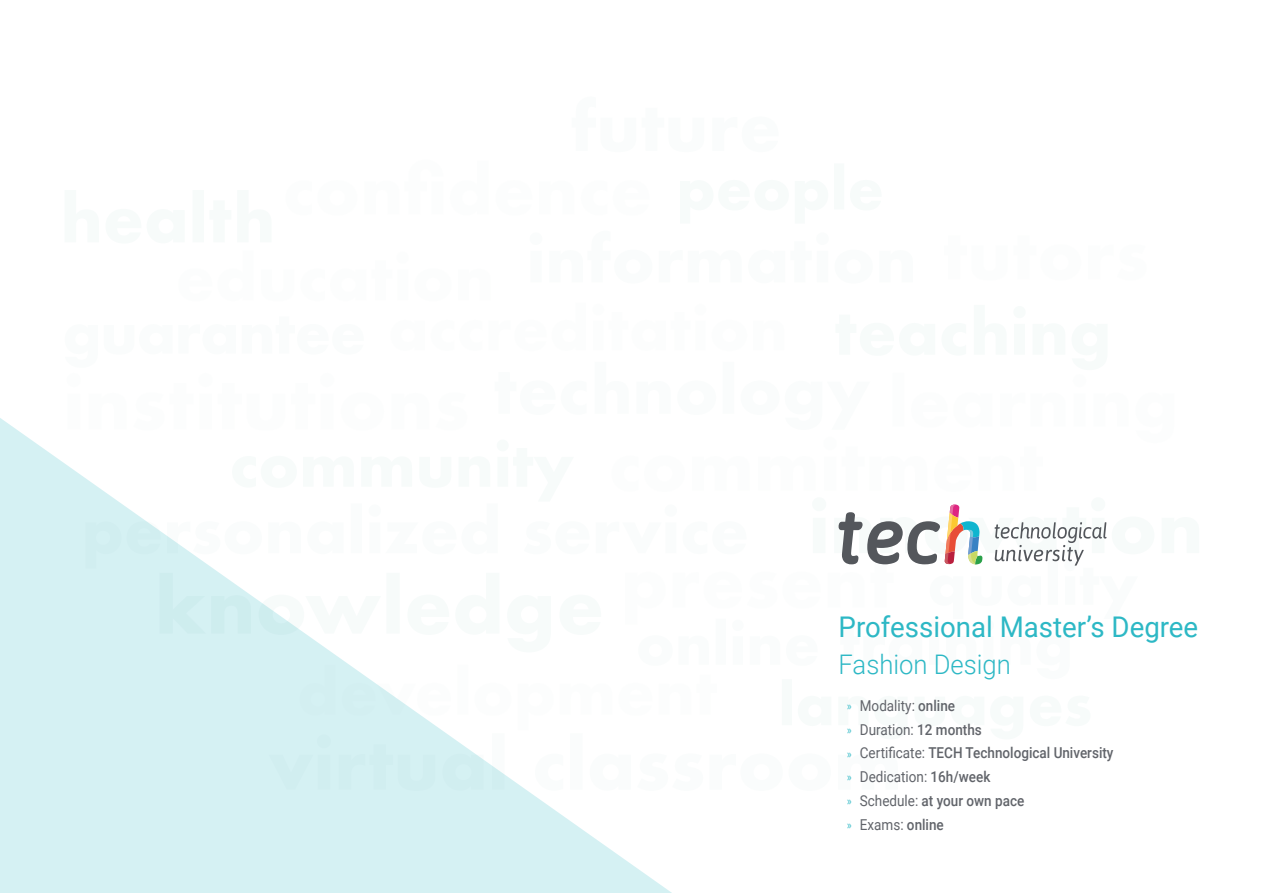
<style>
.page{position:relative;width:1263px;height:893px;background:#fff}
.page>*{position:absolute;margin:0;border:0;box-sizing:border-box;transform-origin:0 0}
.t1{font:28.5px "Roboto";color:#2db8c5}
.t2{font:300 27px "Roboto";color:#2db8c5;scale:.95 1}
.t3{font:500 15px/23.7px "Roboto";color:#61646a;scale:.9 1}
.s1{font-family:"Myriad Pro";font-weight:400;font-size:12px;color:#2db8c5}
.s2{font-weight:400}
</style>
<div class="page">
<svg style="left:0;top:418px;width:672px;height:475px;background:#d8f2f4"></svg>
<svg style="left:65px;top:418px;width:1042px;height:373px"></svg>
<h1 class="t1" style="left:838px;top:607px;width:361px">Professional Master’s Degree</h1>
<h2 class="t2" style="left:838px;top:646px;width:183px">Fashion Design</h2>
<p class="t3" style="left:847px;top:693px;width:297px"><span class="s1">»</span> <span class="s2">Modality:</span> online<br><span class="s1">»</span> <span class="s2">Duration:</span> 12 months<br><span class="s1">»</span> <span class="s2">Certificate:</span> TECH Technological University <span class="s1">»</span> <span class="s2">Dedication:</span> 16h/week<br><span class="s1">»</span> <span class="s2">Schedule:</span> at your own pace<br><span class="s1">»</span> <span class="s2">Exams:</span> online</p>
</div>
